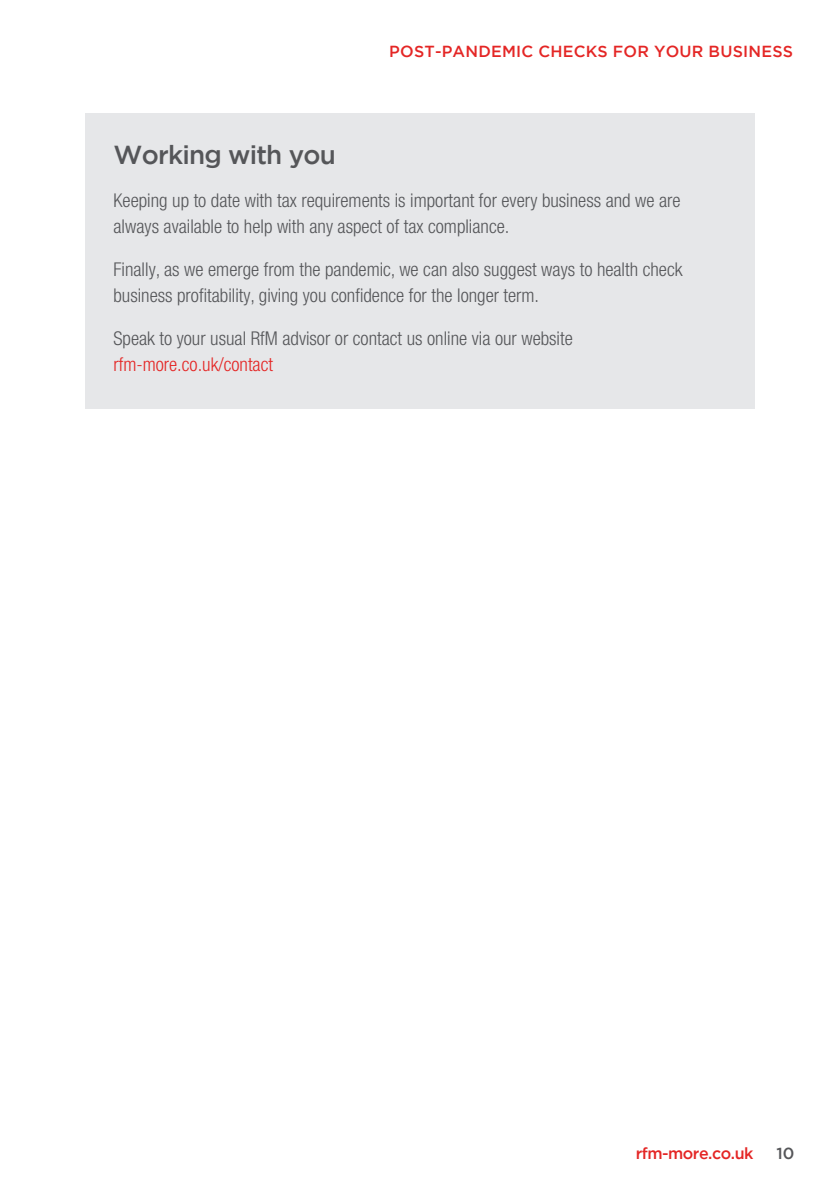
<style>
.page{position:relative;width:840px;height:1191px;background:#fff}
.page>*{position:absolute;margin:0;border:0;box-sizing:border-box;transform-origin:0 0}
.t1{font:500 26px "Gotham";letter-spacing:-.03em;color:#555659}
.t2{font:300 condensed 19px/26px "Helvetica Neue LT Pro";color:#555659}
.t3{font:300 condensed 19px "Helvetica Neue LT Pro";color:#e42625}
.t4{font:500 16px "Gotham";letter-spacing:.015em;color:#e42625}
.t5{font:500 16px "Gotham";letter-spacing:-.03em;color:#e42625}
.t6{font:500 16px "Gotham";color:#555659}
</style>
<div class="page">
<div style="left:85px;top:113px;width:669px;height:296px;background:#e6e7e9"></div>
<p class="t4" style="left:389px;top:42px;width:405px">POST-PANDEMIC CHECKS FOR YOUR BUSINESS</p>
<h1 class="t1" style="left:113px;top:140px;width:224px">Working with you</h1>
<p class="t2" style="left:113px;top:187px;width:568px">Keeping up to date with tax requirements is important for every business and we are always available to help with any aspect of tax compliance.</p>
<p class="t2" style="left:113px;top:256px;width:570px">Finally, as we emerge from the pandemic, we can also suggest ways to health check business profitability, giving you confidence for the longer term.</p>
<p class="t2" style="left:113px;top:325px;width:460px">Speak to your usual RfM advisor or contact us online via our website</p>
<p class="t3" style="left:113px;top:353px;width:161px">rfm-more.co.uk/contact</p>
<p class="t5" style="left:635px;top:1144px;width:119px">rfm-more.co.uk</p>
<p class="t6" style="left:776px;top:1144px;width:19px">10</p>
</div>
